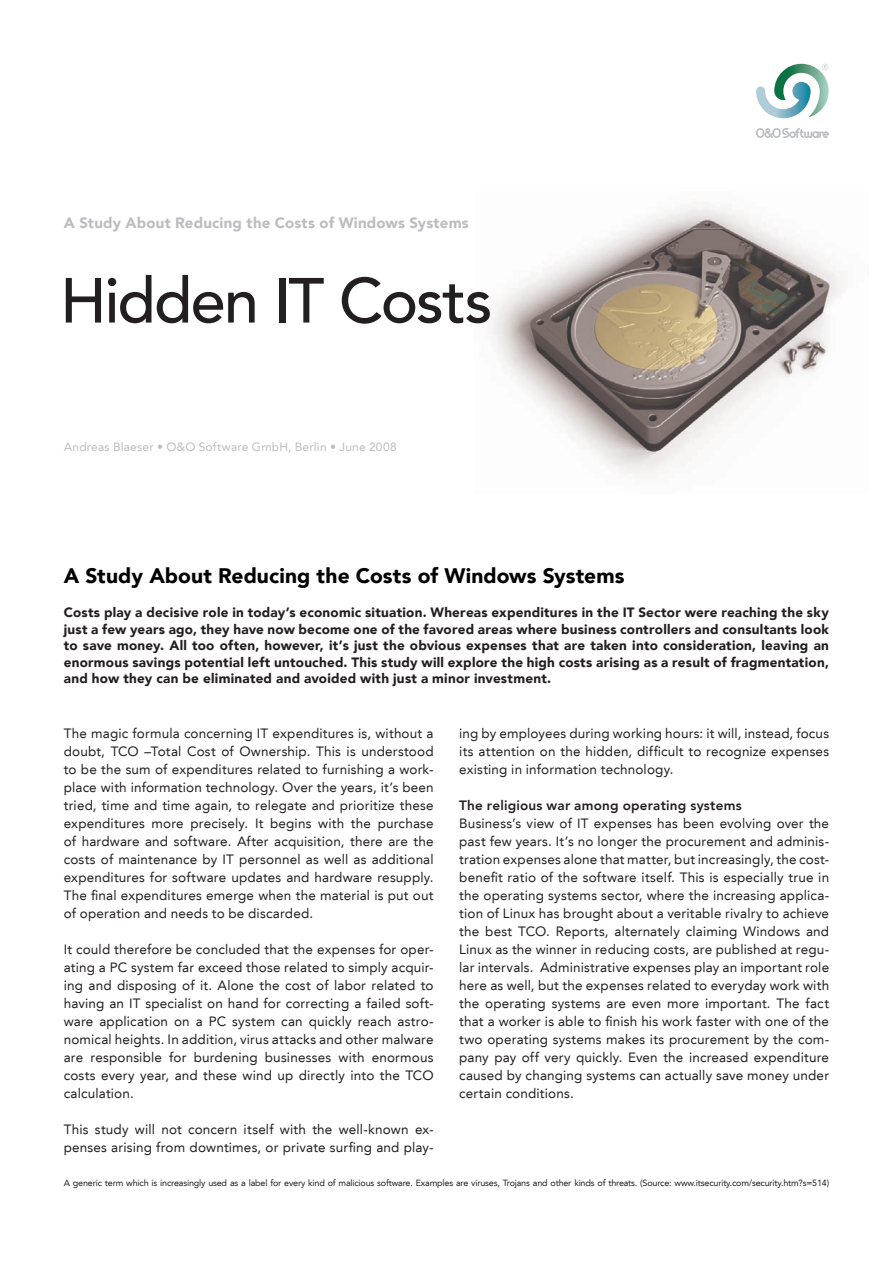
<style>
.page{position:relative;width:893px;height:1263px;background:#fff}
.page>*{position:absolute;margin:0;border:0;box-sizing:border-box;transform-origin:0 0}
.t1{font:500 63px "Avenir LT";letter-spacing:-.035em;color:#231f20}
.t2{font:900 21px "Avenir LT";color:#000}
.t3{font:900 15px "Avenir LT";letter-spacing:.01em;color:#bcbdc0}
.t4{font:13.5px/18px "Avenir LT";letter-spacing:.01em;color:#231f20;text-align:justify}
.t5{font:900 13.5px/16.5px "Avenir LT";letter-spacing:.02em;color:#231f20;text-align:justify}
.t6{font:800 13.5px "Avenir LT";letter-spacing:.015em;color:#231f20}
.t7{font:12px "Avenir LT";letter-spacing:.02em;color:#bcbdc0}
.t8{font:9px "Avenir LT";letter-spacing:-.02em;color:#231f20}
</style>
<div class="page">
<svg style="left:756px;top:128px;width:73px;height:10px"></svg>
<svg style="left:756px;top:64px;width:73px;height:54px"></svg>
<img style="left:491px;top:207px;width:353px;height:267px">
<p class="t3" style="left:64px;top:214px;width:407px">A Study About Reducing the Costs of Windows Systems</p>
<h1 class="t1" style="left:60px;top:264px;width:434px">Hidden IT Costs</h1>
<p class="t7" style="left:64px;top:440px;width:335px">Andreas Blaeser • O&amp;O Software GmbH, Berlin • June 2008</p>
<h2 class="t2" style="left:64px;top:563px;width:562px">A Study About Reducing the Costs of Windows Systems</h2>
<p class="t5" style="left:64px;top:604px;width:767px">Costs play a decisive role in today’s economic situation. Whereas expenditures in the IT Sector were reaching the sky just a few years ago, they have now become one of the favored areas where business controllers and consultants look to save money. All too often, however, it’s just the obvious expenses that are taken into consideration, leaving an enormous savings potential left untouched. This study will explore the high costs arising as a result of fragmentation, and how they can be eliminated and avoided with just a minor investment.</p>
<p class="t4" style="left:64px;top:724px;width:371px">The magic formula concerning IT expenditures is, without a doubt, TCO –Total Cost of Ownership. This is understood to be the sum of expenditures related to furnishing a work&shy;place with information technology. Over the years, it’s been tried, time and time again, to relegate and prioritize these expenditures more precisely. It begins with the purchase of hardware and software. After acquisition, there are the costs of maintenance by IT personnel as well as additional expenditures for software updates and hardware resupply.<br>The final expenditures emerge when the material is put out of operation and needs to be discarded.</p>
<p class="t4" style="left:64px;top:940px;width:371px">It could therefore be concluded that the expenses for oper&shy;ating a PC system far exceed those related to simply acquir&shy;ing and disposing of it. Alone the cost of labor related to having an IT specialist on hand for correcting a failed soft&shy;ware application on a PC system can quickly reach astro&shy;nomical heights. In addition, virus attacks and other malware are responsible for burdening businesses with enormous costs every year, and these wind up directly into the TCO calculation.</p>
<p class="t4" style="left:64px;top:1120px;width:371px">This study will not concern itself with the well-known ex&shy;penses arising from downtimes, or private surfing and play-</p>
<p class="t4" style="left:459px;top:724px;width:371px">ing by employees during working hours: it will, instead, focus its attention on the hidden, difficult to recognize expenses existing in information technology.</p>
<p class="t6" style="left:459px;top:797px;width:284px">The religious war among operating systems</p>
<p class="t4" style="left:459px;top:814px;width:371px">Business’s view of IT expenses has been evolving over the past few years. It’s no longer the procurement and adminis&shy;tration expenses alone that matter, but increasingly, the cost&shy;benefit ratio of the software itself. This is especially true in the operating systems sector, where the increasing applica&shy;tion of Linux has brought about a veritable rivalry to achieve the best TCO. Reports, alternately claiming Windows and Linux as the winner in reducing costs, are published at regu&shy;lar intervals. Administrative expenses play an important role here as well, but the expenses related to everyday work with the operating systems are even more important. The fact that a worker is able to finish his work faster with one of the two operating systems makes its procurement by the com&shy;pany pay off very quickly. Even the increased expenditure caused by changing systems can actually save money under certain conditions.</p>
<p class="t8" style="left:64px;top:1177px;width:767px">A generic term which is increasingly used as a label for every kind of malicious software. Examples are viruses, Trojans and other kinds of threats. (Source: www.itsecurity.com/security.htm?s=514)</p>
</div>
